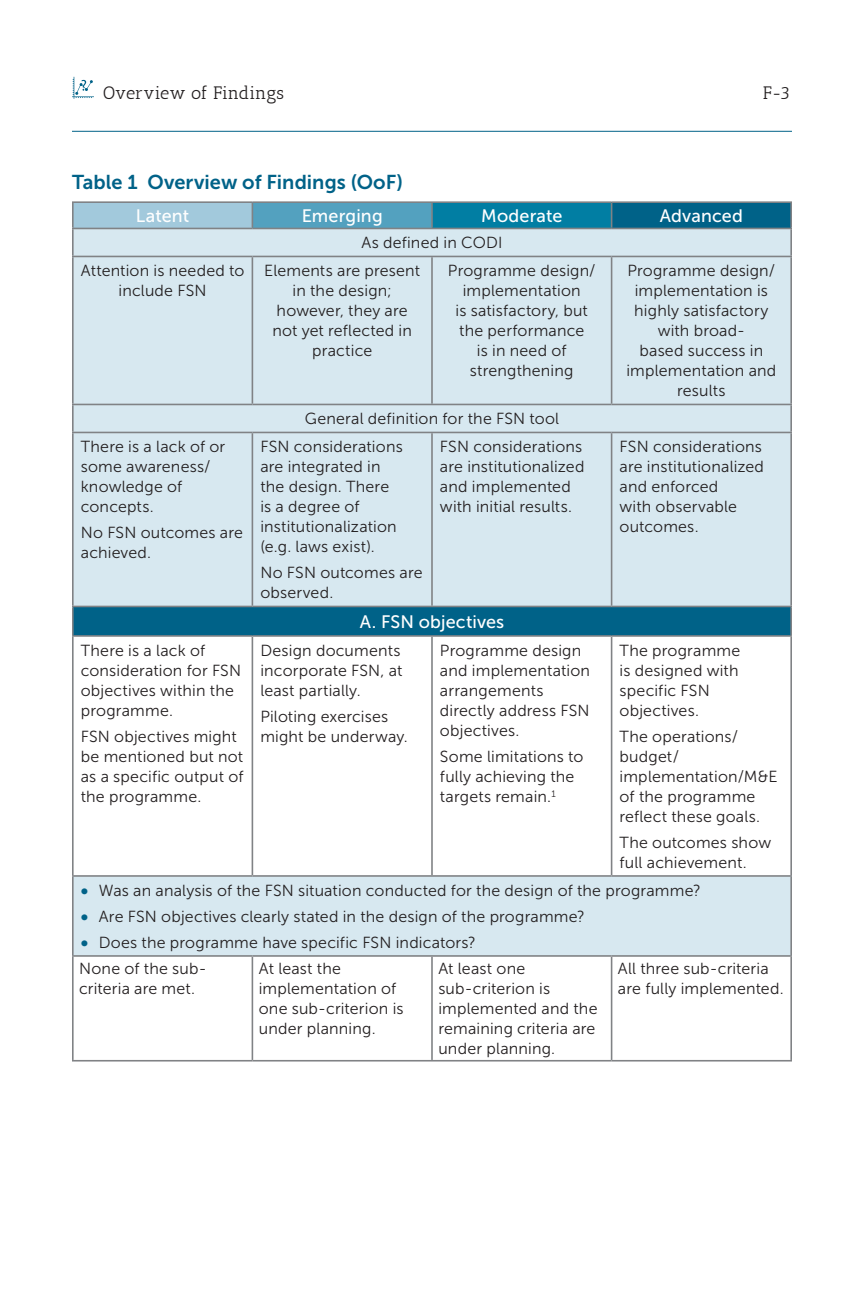
<style>
.page{position:relative;width:864px;height:1296px;background:#fff}
.page>*{position:absolute;margin:0;border:0;box-sizing:border-box;transform-origin:0 0}
.t1{font:20px "Museo Sans 700";letter-spacing:.005em;color:#006288}
.t2{font:18px "Museo Sans 500";letter-spacing:.01em;color:#fff}
.t3{font:18px "Antic Slab";color:#231f20}
.t4{font:16px/20px "Museo Sans 300";letter-spacing:.01em;color:#231f20}
.s1{font-family:"Museo Sans 900";color:#006288}
</style>
<div class="page">
<hr style="left:72px;top:131px;width:720px;height:1px;background:#006288">
<svg style="left:72px;top:77px;width:22px;height:22px"></svg>
<svg style="left:74px;top:203px;width:716px;height:432px;background:#1d789b"></svg>
<div style="left:74px;top:229px;width:716px;height:377px;background:#d7e8f0"></div>
<div style="left:74px;top:257px;width:716px;height:147px;background:#d7e8f0"></div>
<div style="left:73px;top:876px;width:718px;height:80px;background:#d7e8f0"></div>
<hr style="left:72px;top:957px;width:2px;height:103px;background:#808285">
<hr style="left:252px;top:957px;width:1px;height:103px;background:#808285">
<hr style="left:431px;top:957px;width:2px;height:103px;background:#808285">
<hr style="left:611px;top:957px;width:1px;height:103px;background:#808285">
<hr style="left:790px;top:957px;width:2px;height:103px;background:#808285">
<hr style="left:72px;top:229px;width:2px;height:27px;background:#808285">
<hr style="left:790px;top:229px;width:2px;height:27px;background:#808285">
<hr style="left:72px;top:256px;width:180px;height:1px;background:#808285">
<hr style="left:72px;top:257px;width:2px;height:147px;background:#808285">
<hr style="left:252px;top:256px;width:180px;height:1px;background:#808285">
<hr style="left:252px;top:257px;width:1px;height:147px;background:#808285">
<hr style="left:432px;top:256px;width:180px;height:1px;background:#808285">
<hr style="left:431px;top:257px;width:2px;height:147px;background:#808285">
<hr style="left:612px;top:256px;width:180px;height:1px;background:#808285">
<hr style="left:611px;top:257px;width:1px;height:147px;background:#808285">
<hr style="left:790px;top:257px;width:2px;height:147px;background:#808285">
<hr style="left:72px;top:404px;width:180px;height:1px;background:#808285">
<hr style="left:72px;top:405px;width:2px;height:27px;background:#808285">
<hr style="left:252px;top:404px;width:180px;height:1px;background:#808285">
<hr style="left:432px;top:404px;width:180px;height:1px;background:#808285">
<hr style="left:612px;top:404px;width:180px;height:1px;background:#808285">
<hr style="left:790px;top:405px;width:2px;height:27px;background:#808285">
<hr style="left:72px;top:432px;width:180px;height:1px;background:#808285">
<hr style="left:72px;top:433px;width:2px;height:173px;background:#808285">
<hr style="left:252px;top:432px;width:180px;height:1px;background:#808285">
<hr style="left:252px;top:433px;width:1px;height:173px;background:#808285">
<hr style="left:432px;top:432px;width:180px;height:1px;background:#808285">
<hr style="left:431px;top:433px;width:2px;height:173px;background:#808285">
<hr style="left:612px;top:432px;width:180px;height:1px;background:#808285">
<hr style="left:611px;top:433px;width:1px;height:173px;background:#808285">
<hr style="left:790px;top:433px;width:2px;height:173px;background:#808285">
<hr style="left:72px;top:637px;width:2px;height:238px;background:#808285">
<hr style="left:252px;top:637px;width:1px;height:238px;background:#808285">
<hr style="left:431px;top:637px;width:2px;height:238px;background:#808285">
<hr style="left:611px;top:637px;width:1px;height:238px;background:#808285">
<hr style="left:790px;top:637px;width:2px;height:238px;background:#808285">
<hr style="left:72px;top:201px;width:180px;height:2px;background:#808285">
<hr style="left:72px;top:203px;width:2px;height:25px;background:#808285">
<hr style="left:252px;top:201px;width:180px;height:2px;background:#808285">
<svg style="left:252px;top:203px;width:1px;height:25px"></svg>
<hr style="left:432px;top:201px;width:180px;height:2px;background:#808285">
<hr style="left:431px;top:203px;width:2px;height:25px;background:#808285">
<hr style="left:612px;top:201px;width:180px;height:2px;background:#808285">
<svg style="left:611px;top:203px;width:1px;height:25px"></svg>
<hr style="left:790px;top:203px;width:2px;height:25px;background:#808285">
<hr style="left:72px;top:228px;width:180px;height:1px;background:#808285">
<hr style="left:252px;top:228px;width:180px;height:1px;background:#808285">
<hr style="left:432px;top:228px;width:180px;height:1px;background:#808285">
<hr style="left:612px;top:228px;width:180px;height:1px;background:#808285">
<hr style="left:72px;top:875px;width:180px;height:2px;background:#808285">
<hr style="left:72px;top:877px;width:2px;height:78px;background:#808285">
<hr style="left:252px;top:875px;width:180px;height:2px;background:#808285">
<hr style="left:432px;top:875px;width:180px;height:2px;background:#808285">
<hr style="left:612px;top:875px;width:180px;height:2px;background:#808285">
<hr style="left:790px;top:877px;width:2px;height:78px;background:#808285">
<hr style="left:72px;top:955px;width:180px;height:2px;background:#808285">
<hr style="left:252px;top:955px;width:180px;height:2px;background:#808285">
<hr style="left:432px;top:955px;width:180px;height:2px;background:#808285">
<hr style="left:612px;top:955px;width:180px;height:2px;background:#808285">
<hr style="left:72px;top:606px;width:180px;height:1px;background:#808285">
<hr style="left:72px;top:607px;width:2px;height:28px;background:#808285">
<hr style="left:252px;top:606px;width:180px;height:1px;background:#808285">
<hr style="left:432px;top:606px;width:180px;height:1px;background:#808285">
<hr style="left:612px;top:606px;width:180px;height:1px;background:#808285">
<hr style="left:790px;top:607px;width:2px;height:28px;background:#808285">
<hr style="left:72px;top:635px;width:180px;height:2px;background:#808285">
<hr style="left:252px;top:635px;width:180px;height:2px;background:#808285">
<hr style="left:432px;top:635px;width:180px;height:2px;background:#808285">
<hr style="left:612px;top:635px;width:180px;height:2px;background:#808285">
<hr style="left:72px;top:1060px;width:180px;height:2px;background:#808285">
<hr style="left:252px;top:1060px;width:180px;height:2px;background:#808285">
<hr style="left:432px;top:1060px;width:180px;height:2px;background:#808285">
<hr style="left:612px;top:1060px;width:180px;height:2px;background:#808285">
<p class="t3" style="left:103px;top:82px;width:183px">Overview of Findings</p>
<p class="t3" style="left:763px;top:82px;width:29px">F-3</p>
<p class="t1" style="left:72px;top:171px;width:332px">Table 1 Overview of Findings (OoF)</p>
<p class="t2" style="left:136px;top:206px;width:55px">Latent</p>
<p class="t2" style="left:302px;top:206px;width:83px">Emerging</p>
<p class="t2" style="left:481px;top:206px;width:83px">Moderate</p>
<p class="t2" style="left:660px;top:206px;width:85px">Advanced</p>
<p class="t4" style="left:361px;top:233px;width:143px">As defined in CODI</p>
<p class="t4" style="left:81px;top:261px;width:165px;text-align:center">Attention is needed to include FSN</p>
<p class="t4" style="left:264px;top:261px;width:157px;text-align:center">Elements are present in the design; however, they are not yet reflected in practice</p>
<p class="t4" style="left:448px;top:261px;width:149px;text-align:center">Programme design/ implementation<br>is satisfactory, but the performance<br>is in need of strengthening</p>
<p class="t4" style="left:626px;top:261px;width:152px;text-align:center">Programme design/ implementation is highly satisfactory with broad-<br>based success in implementation and results</p>
<p class="t4" style="left:305px;top:409px;width:256px">General definition for the FSN tool</p>
<p class="t4" style="left:81px;top:437px;width:146px">There is a lack of or some awareness/ knowledge of concepts.</p>
<p class="t4" style="left:81px;top:523px;width:164px">No FSN outcomes are achieved.</p>
<p class="t4" style="left:260px;top:437px;width:144px">FSN considerations are integrated in the design. There is a degree of institutionalization (e.g. laws exist).</p>
<p class="t4" style="left:260px;top:563px;width:164px">No FSN outcomes are observed.</p>
<p class="t4" style="left:440px;top:437px;width:146px">FSN considerations are institutionalized and implemented with initial results.</p>
<p class="t4" style="left:620px;top:437px;width:146px">FSN considerations are institutionalized and enforced<br>with observable outcomes.</p>
<p class="t2" style="left:360px;top:612px;width:146px">A. FSN objectives</p>
<p class="t4" style="left:81px;top:641px;width:162px">There is a lack of consideration for FSN objectives within the programme.</p>
<p class="t4" style="left:81px;top:727px;width:164px">FSN objectives might be mentioned but not as a specific output of the programme.</p>
<p class="t4" style="left:620px;top:641px;width:122px">The programme is designed with specific FSN objectives.</p>
<p class="t4" style="left:620px;top:727px;width:159px">The operations/ budget/ implementation/M&amp;E of the programme reflect these goals.</p>
<p class="t4" style="left:620px;top:833px;width:153px">The outcomes show full achievement.</p>
<p class="t4" style="left:81px;top:881px;width:622px"><span class="s1">•</span> Was an analysis of the FSN situation conducted for the design of the programme?</p>
<p class="t4" style="left:81px;top:907px;width:506px"><span class="s1">•</span> Are FSN objectives clearly stated in the design of the programme?</p>
<p class="t4" style="left:79px;top:929px;width:398px;line-height:26.4px"><span class="s1">•</span> Does the programme have specific FSN indicators?<br>None of the sub-</p>
<p class="t4" style="left:79px;top:979px;width:117px">criteria are met.</p>
<p class="t4" style="left:260px;top:641px;width:144px">Design documents incorporate FSN, at least partially.</p>
<p class="t4" style="left:260px;top:707px;width:149px">Piloting exercises might be underway.</p>
<p class="t4" style="left:440px;top:641px;width:152px">Programme design and implementation arrangements directly address FSN objectives.</p>
<p class="t4" style="left:440px;top:747px;width:145px">Some limitations to fully achieving the targets remain.<sup>1</sup></p>
<p class="t4" style="left:259px;top:959px;width:146px">At least the implementation of one sub-criterion is under planning.</p>
<p class="t4" style="left:438px;top:959px;width:161px">At least one sub-criterion is implemented and the remaining criteria are under planning.</p>
<p class="t4" style="left:618px;top:959px;width:167px">All three sub-criteria are fully implemented.</p>
</div>
